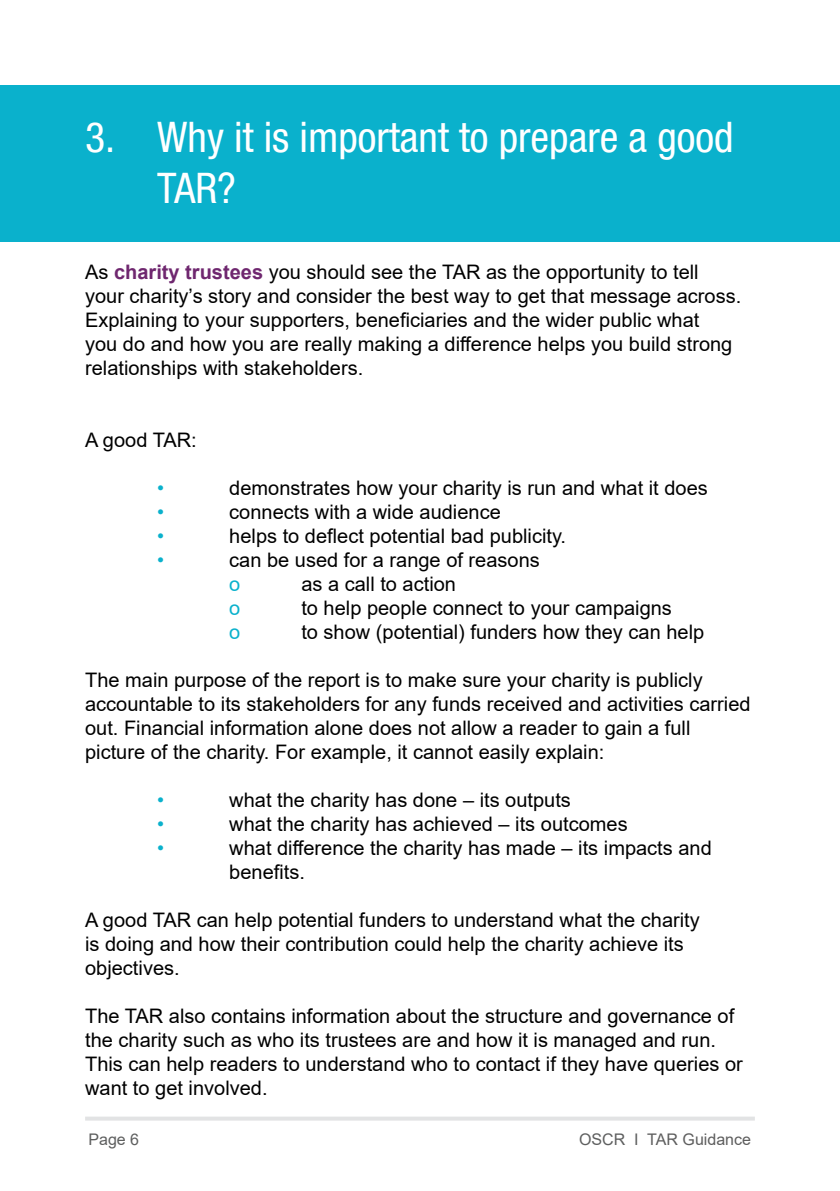
<style>
.page{position:relative;width:840px;height:1191px;background:#fff}
.page>*{position:absolute;margin:0;border:0;box-sizing:border-box;transform-origin:0 0}
.t1{font:condensed 42px/50.4px "Helvetica Neue LT Pro";color:#fff}
.t2{font:20px/24px "Arial";color:#000}
.t3{font:20px "Arial";color:#0ab1cc}
.t4{font:16px "Arial";color:#5e5e5e}
.t5{font:16px "Arial";color:#5e5f5f}
.s1{font-weight:700;color:#6f276f}
.s2{color:#5e5f5f}
</style>
<div class="page">
<svg style="left:85px;top:1116px;width:669px;height:4px;fill:#e2e3e4"></svg>
<div style="left:0;top:85px;width:838px;height:157px;background:#0ab1cc"></div>
<h1 class="t1" style="left:157px;top:112px;width:577px;text-indent:-72px">3. Why it is important to prepare a good<br>TAR?</h1>
<p class="t2" style="left:85px;top:260px;width:657px">As <span class="s1">charity trustees</span> you should see the TAR as the opportunity to tell your charity’s story and consider the best way to get that message across.<br>Explaining to your supporters, beneficiaries and the wider public what<br>you do and how you are really making a difference helps you build strong relationships with stakeholders.</p>
<p class="t2" style="left:85px;top:428px;width:113px">A good TAR:</p>
<p class="t3" style="left:157px;top:474px;width:8px">•</p>
<p class="t2" style="left:229px;top:476px;width:479px">demonstrates how your charity is run and what it does</p>
<p class="t3" style="left:157px;top:498px;width:8px">•</p>
<p class="t2" style="left:229px;top:500px;width:273px">connects with a wide audience</p>
<p class="t3" style="left:157px;top:522px;width:8px">•</p>
<p class="t2" style="left:229px;top:524px;width:338px">helps to deflect potential bad publicity.</p>
<p class="t3" style="left:157px;top:546px;width:8px">•</p>
<p class="t2" style="left:229px;top:548px;width:312px">can be used for a range of reasons</p>
<p class="t3" style="left:229px;top:570px;width:13px">o</p>
<p class="t2" style="left:301px;top:572px;width:156px">as a call to action</p>
<p class="t3" style="left:229px;top:594px;width:13px">o</p>
<p class="t2" style="left:301px;top:596px;width:372px">to help people connect to your campaigns</p>
<p class="t3" style="left:229px;top:618px;width:13px">o</p>
<p class="t2" style="left:301px;top:620px;width:404px">to show (potential) funders how they can help</p>
<p class="t2" style="left:85px;top:668px;width:666px">The main purpose of the report is to make sure your charity is publicly accountable to its stakeholders for any funds received and activities carried out. Financial information alone does not allow a reader to gain a full picture of the charity. For example, it cannot easily explain:</p>
<p class="t3" style="left:157px;top:786px;width:8px">•</p>
<p class="t2" style="left:229px;top:788px;width:343px">what the charity has done – its outputs</p>
<p class="t3" style="left:157px;top:810px;width:8px">•</p>
<p class="t2" style="left:229px;top:812px;width:399px">what the charity has achieved – its outcomes</p>
<p class="t3" style="left:157px;top:834px;width:8px">•</p>
<p class="t2" style="left:229px;top:836px;width:483px">what difference the charity has made – its impacts and benefits.</p>
<p class="t2" style="left:85px;top:908px;width:616px">A good TAR can help potential funders to understand what the charity is doing and how their contribution could help the charity achieve its objectives.</p>
<p class="t2" style="left:85px;top:1004px;width:658px">The TAR also contains information about the structure and governance of the charity such as who its trustees are and how it is managed and run.<br>This can help readers to understand who to contact if they have queries or want to get involved.</p>
<p class="t5" style="left:88px;top:1128px;width:52px">Page 6</p>
<p class="t4" style="left:578px;top:1128px;width:173px"><span class="s2">OSCR I</span> TAR Guidance</p>
</div>
